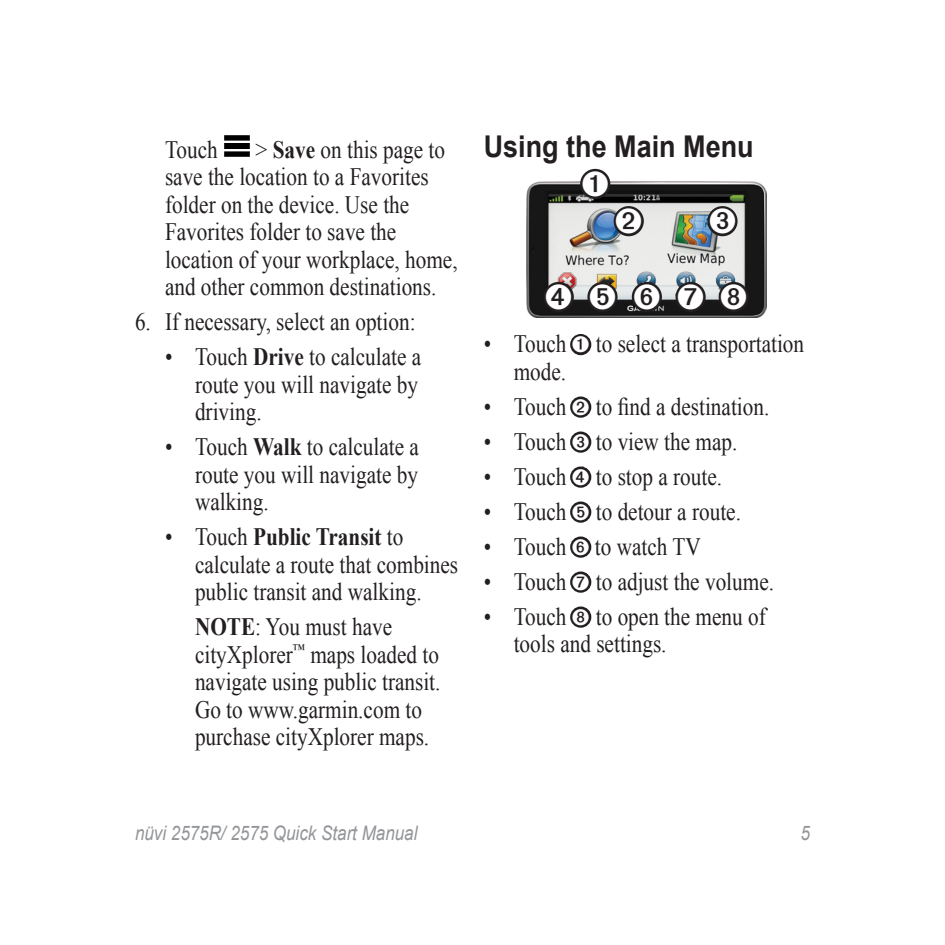
<style>
.page{position:relative;width:945px;height:945px;background:#fff}
.page>*{position:absolute;margin:0;border:0;box-sizing:border-box;transform-origin:0 0}
.t1{font:35px/75.8px "Zapf Dingbats";letter-spacing:.46em;color:#fff}
.Heading_2__Chapter{font:700 30px "Arial";color:#231f20;scale:.9 1}
.Body_Bullet_1{font:25px/27.5px "Times New Roman";color:#231f20;scale:.85 1}
.Procedure_Bullet_1{font:25px/27.5px "Times New Roman";color:#231f20;scale:.85 1}
.Procedure_Indent{font:25px/27.5px "Times New Roman";color:#231f20;scale:.85 1}
.Procedure_Indent_for{font:25px/27.5px "Times New Roman";color:#231f20;scale:.85 1}
.Procedure{font:25px "Times New Roman";color:#231f20;scale:.85 1}
.t2{font:italic 20px "Arial";color:#939598;scale:.85 1}
.s1{font-weight:700}
.s2{color:#fff}
</style>
<div class="page">
<img style="left:224px;top:135px;width:26px;height:22px">
<img style="left:527px;top:181px;width:240px;height:136px">
<svg style="left:705px;top:204px;width:35px;height:35px"></svg>
<svg style="left:541px;top:279px;width:35px;height:36px"></svg>
<svg style="left:673px;top:279px;width:35px;height:36px"></svg>
<svg style="left:716px;top:279px;width:35px;height:36px"></svg>
<svg style="left:585px;top:279px;width:35px;height:36px"></svg>
<svg style="left:629px;top:279px;width:35px;height:36px"></svg>
<svg style="left:570px;top:334px;width:22px;height:22px"></svg>
<svg style="left:570px;top:396px;width:22px;height:22px"></svg>
<svg style="left:570px;top:431px;width:22px;height:22px"></svg>
<svg style="left:570px;top:466px;width:22px;height:22px"></svg>
<svg style="left:570px;top:501px;width:22px;height:22px"></svg>
<svg style="left:570px;top:536px;width:22px;height:22px"></svg>
<svg style="left:570px;top:571px;width:22px;height:22px"></svg>
<svg style="left:570px;top:606px;width:22px;height:22px"></svg>
<svg style="left:578px;top:168px;width:68px;height:71px"></svg>
<p class="Procedure_Indent" style="left:165px;top:135px;width:346px;text-indent:90px">&gt; <span class="s1">Save</span> on this page to save the location to a Favorites folder on the device. Use the<br>Favorites folder to save the location of your workplace, home, and other common destinations.</p>
<p class="Procedure" style="left:135px;top:305px;width:332px">6. If necessary, select an option:</p>
<p class="Procedure_Bullet_1" style="left:195px;top:343px;width:268px;text-indent:-30px">• Touch <span class="s1">Drive</span> to calculate a route you will navigate by driving.</p>
<p class="Procedure_Bullet_1" style="left:195px;top:433px;width:265px;text-align:justify;text-indent:-30px">• Touch <span class="s1">Walk</span> to calculate a route you will navigate by walking.</p>
<p class="Procedure_Bullet_1" style="left:195px;top:523px;width:311px;text-indent:-30px">• Touch <span class="s1">Public Transit</span> to calculate a route that combines public transit and walking.</p>
<p class="Procedure_Indent_for" style="left:195px;top:613px;width:290px"><span class="s1">NOTE</span>: You must have cityXplorer<sup>™</sup> maps loaded to navigate using public transit.<br>Go to www.garmin.com to purchase cityXplorer maps.</p>
<p class="Procedure_Indent" style="left:165px;top:135px;width:64px">Touch</p>
<p class="Heading_2__Chapter" style="left:484px;top:127px;width:302px">Using the Main Menu</p>
<p class="t1" style="left:545px;top:184px;width:204px;text-indent:164px">➌<br>➍➎➏➐➑</p>
<p class="Body_Bullet_1" style="left:514px;top:330px;width:343px;text-indent:-30px">• Touch <span class="s2">➊</span> to select a transportation mode.</p>
<p class="Body_Bullet_1" style="left:484px;top:392px;width:338px">• Touch <span class="s2">➋</span> to find a destination.</p>
<p class="Body_Bullet_1" style="left:484px;top:427px;width:300px">• Touch <span class="s2">➌</span> to view the map.</p>
<p class="Body_Bullet_1" style="left:484px;top:462px;width:282px">• Touch <span class="s2">➍</span> to stop a route.</p>
<p class="Body_Bullet_1" style="left:484px;top:497px;width:304px">• Touch <span class="s2">➎</span> to detour a route.</p>
<p class="Body_Bullet_1" style="left:484px;top:532px;width:257px">• Touch <span class="s2">➏</span> to watch TV</p>
<p class="Body_Bullet_1" style="left:484px;top:567px;width:343px">• Touch <span class="s2">➐</span> to adjust the volume.</p>
<p class="Body_Bullet_1" style="left:514px;top:602px;width:298px;text-indent:-30px">• Touch <span class="s2">➑</span> to open the menu of tools and settings.</p>
<p class="t2" style="left:135px;top:820px;width:334px">nüvi 2575R/ 2575 Quick Start Manual</p>
<p class="t2" style="left:801px;top:820px;width:13px">5</p>
</div>
